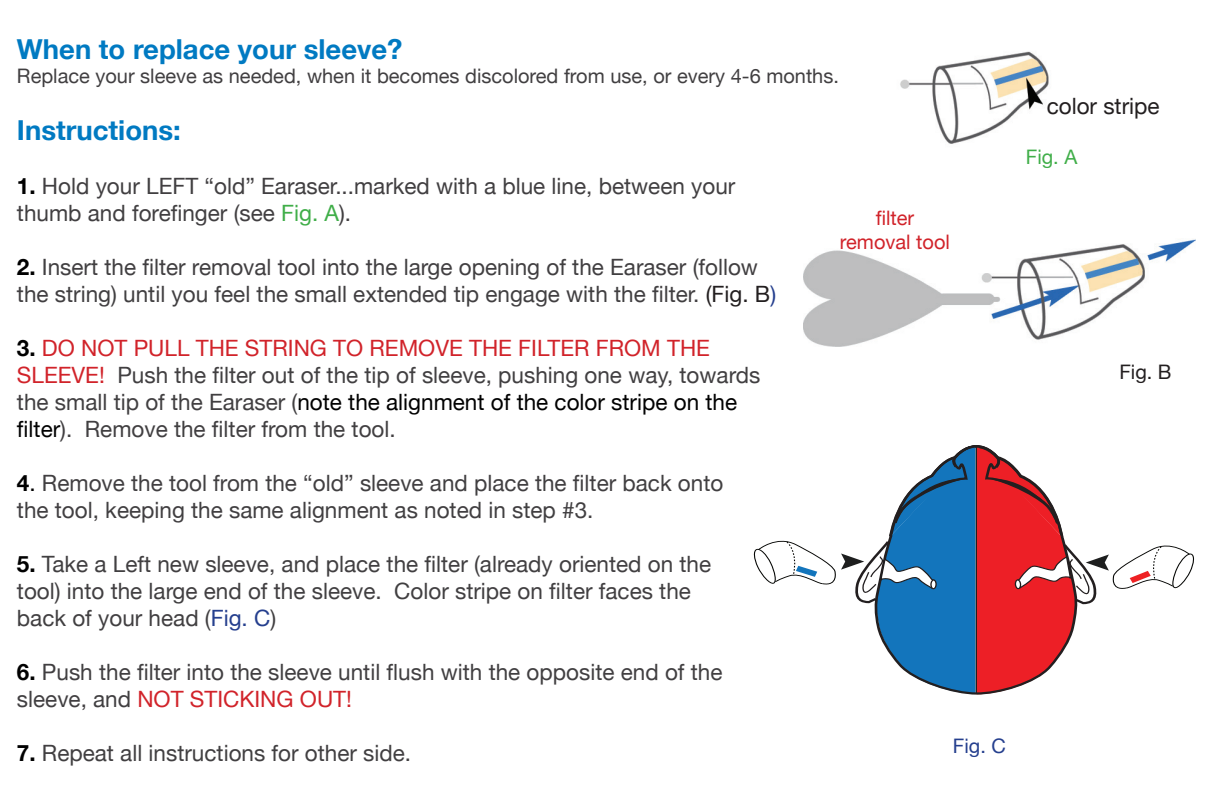
<style>
.page{position:relative;width:1215px;height:810px;background:#fff}
.page>*{position:absolute;margin:0;border:0;box-sizing:border-box;transform-origin:0 0}
.t1{font:700 27.5px "Helvetica Neue";color:#007ac2}
.t2{font:22.5px/27px "Helvetica Neue";color:#413f41}
.t3{font:22.5px "Helvetica Neue";color:#231f20}
.t4{font:20px "Helvetica Neue";color:#413f41}
.t5{font:20px/24px "Helvetica Neue";color:#d1232a;text-align:center}
.t6{font:20px "Helvetica Neue";color:#231f20}
.t7{font:20px "Helvetica Neue";color:#253f8e}
.t8{font:20px "Helvetica Neue";color:#40ae49}
.s1{font-weight:700;color:#000}
.s2{color:#40ae49}
.s3{color:#231f20}
.s4{color:#253f8e}
.s5{color:#d1232a}
.s6{color:#000}
</style>
<div class="page">
<img style="left:803px;top:239px;width:392px;height:108px">
<svg style="left:753px;top:445px;width:441px;height:250px"></svg>
<img style="left:900px;top:51px;width:149px;height:93px">
<p class="t1" style="left:17px;top:27px;width:387px">When to replace your sleeve?</p>
<p class="t4" style="left:17px;top:61px;width:824px">Replace your sleeve as needed, when it becomes discolored from use, or every 4-6 months.</p>
<p class="t1" style="left:17px;top:108px;width:165px">Instructions:</p>
<p class="t2" style="left:17px;top:173px;width:720px"><span class="s1">1.</span> Hold your LEFT “old” Earaser...marked with a blue line, between your thumb and forefinger (see <span class="s2">Fig. A</span>).</p>
<p class="t2" style="left:17px;top:254px;width:761px"><span class="s1">2.</span> Insert the filter removal tool into the large opening of the Earaser (follow the string) until you feel the small extended tip engage with the filter. <span class="s3">(Fig. B</span><span class="s4">)</span></p>
<p class="t2" style="left:17px;top:335px;width:745px"><span class="s1">3.</span> <span class="s5">DO NOT PULL THE STRING TO REMOVE THE FILTER FROM THE SLEEVE!</span> Push the filter out of the tip of sleeve, pushing one way, towards the small tip of the Earaser (<span class="s6">note the alignment of the color stripe on the filter</span>). Remove the filter from the tool.</p>
<p class="t2" style="left:17px;top:470px;width:708px"><span class="s1">4</span><span class="s6">.</span> Remove the tool from the “old” sleeve and place the filter back onto the tool, keeping the same alignment as noted in step #3.</p>
<p class="t2" style="left:17px;top:551px;width:696px"><span class="s1">5.</span> Take a Left new sleeve, and place the filter (already oriented on the tool) into the large end of the sleeve. Color stripe on filter faces the back of your head (<span class="s4">Fig. C</span>)</p>
<p class="t2" style="left:17px;top:659px;width:707px"><span class="s1">6.</span> Push the filter into the sleeve until flush with the opposite end of the sleeve, and <span class="s5">NOT STICKING OUT!</span></p>
<p class="t2" style="left:17px;top:740px;width:396px"><span class="s1">7.</span> Repeat all instructions for other side.</p>
<p class="t5" style="left:840px;top:207px;width:112px">filter removal tool</p>
<p class="t7" style="left:953px;top:731px;width:54px">Fig. C</p>
<p class="t3" style="left:1047px;top:90px;width:114px">color stripe</p>
<p class="t8" style="left:1026px;top:143px;width:53px">Fig. A</p>
<p class="t6" style="left:1119px;top:357px;width:54px">Fig. B</p>
</div>
